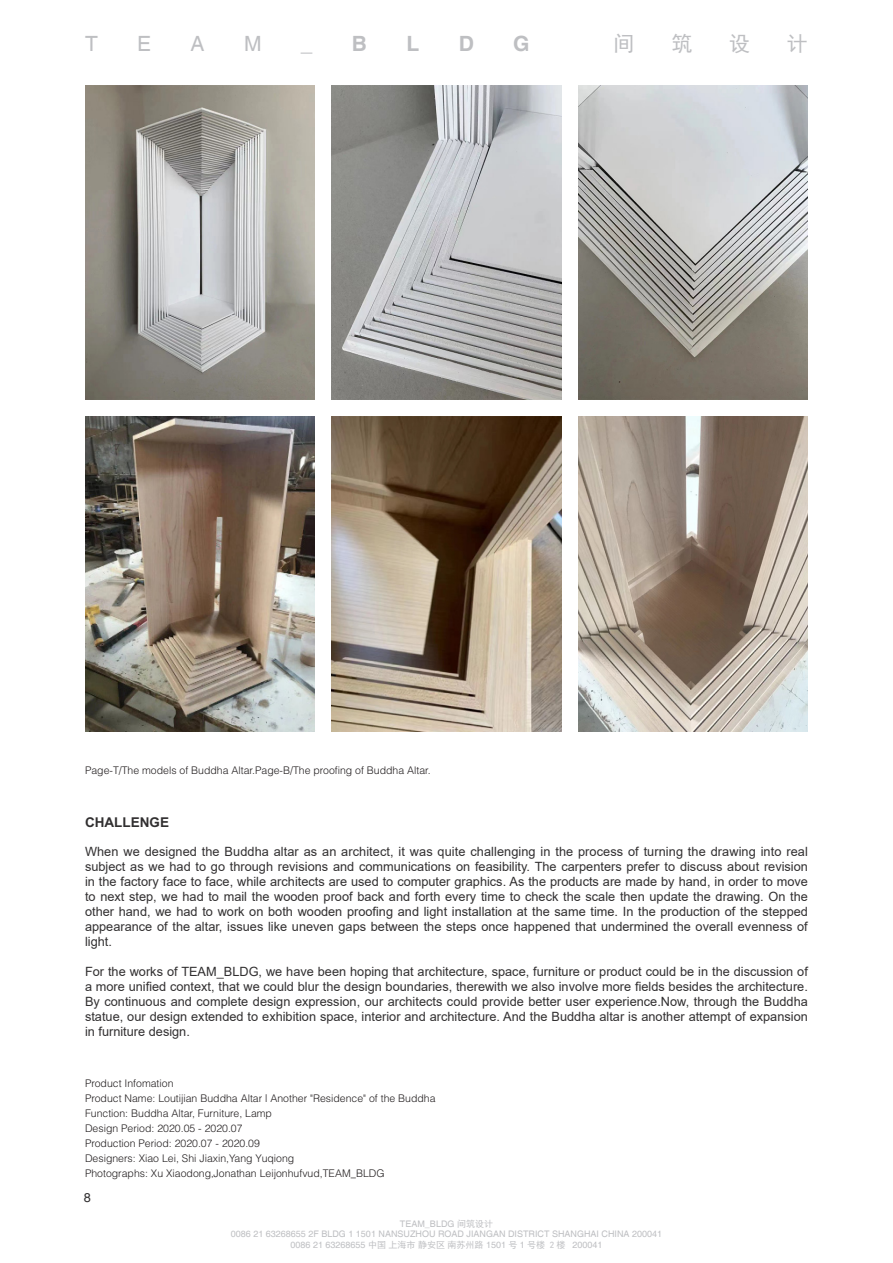
<style>
.page{position:relative;width:893px;height:1263px;background:#fff}
.page>*{position:absolute;margin:0;border:0;box-sizing:border-box;transform-origin:0 0}
.t1{font:21px "Helvetica";color:#bebfc2}
.t2{font:700 21px "Helvetica";color:#bebfc2}
.t3{font:21px "Sim Hei";color:#bebfc2}
.t4{font:700 13.5px "Arial";color:#312f30}
.t5{font:12.75px/15px "Arial";color:#312f30;text-align:justify}
.t6{font:12.75px "Helvetica";color:#312f30}
.t7{font:300 10.5px "Helvetica";color:#231f20}
.t8{font:9px/10.8px "Helvetica";color:#bebfc2;text-align:center}
.s1{font-family:"Adobe Song Std"}
.s2{font-family:"Sim Hei"}
</style>
<div class="page">
<img style="left:85px;top:85px;width:230px;height:315px">
<img style="left:332px;top:85px;width:229px;height:315px">
<img style="left:578px;top:85px;width:230px;height:315px">
<img style="left:85px;top:417px;width:230px;height:314px">
<img style="left:332px;top:417px;width:229px;height:314px">
<img style="left:578px;top:417px;width:230px;height:314px">
<h1 class="t1" style="left:85px;top:31px;width:14px">T</h1>
<h1 class="t1" style="left:137px;top:31px;width:16px">E</h1>
<h1 class="t1" style="left:191px;top:31px;width:16px">A</h1>
<h1 class="t1" style="left:244px;top:31px;width:19px">M</h1>
<h1 class="t1" style="left:301px;top:31px;width:13px">_</h1>
<h1 class="t2" style="left:352px;top:31px;width:17px">B</h1>
<h1 class="t2" style="left:406px;top:31px;width:14px">L</h1>
<h1 class="t2" style="left:459px;top:31px;width:17px">D</h1>
<h1 class="t2" style="left:513px;top:31px;width:18px">G</h1>
<h1 class="t3" style="left:613px;top:33px;width:22px">间</h1>
<h1 class="t3" style="left:671px;top:33px;width:22px">筑</h1>
<h1 class="t3" style="left:729px;top:33px;width:22px">设</h1>
<h1 class="t3" style="left:787px;top:33px;width:22px">计</h1>
<p class="t7" style="left:85px;top:764px;width:347px">Page-T/The models of Buddha Altar.Page-B/The proofing of Buddha Altar.</p>
<p class="t4" style="left:85px;top:814px;width:85px">CHALLENGE</p>
<p class="t5" style="left:85px;top:844px;width:724px">When we designed the Buddha altar as an architect, it was quite challenging in the process of turning the drawing into real subject as we had to go through revisions and communications on feasibility. The carpenters prefer to discuss about revision in the factory face to face, while architects are used to computer graphics. As the products are made by hand, in order to move to next step, we had to mail the wooden proof back and forth every time to check the scale then update the drawing. On the other hand, we had to work on both wooden proofing and light installation at the same time. In the production of the stepped appearance of the altar, issues like uneven gaps between the steps once happened that undermined the overall evenness of light.</p>
<p class="t5" style="left:85px;top:964px;width:724px">For the works of TEAM_BLDG, we have been hoping that architecture, space, furniture or product could be in the discussion of a more unified context, that we could blur the design boundaries, therewith we also involve more fields besides the architecture.<br>By continuous and complete design expression, our architects could provide better user experience.Now, through the Buddha statue, our design extended to exhibition space, interior and architecture. And the Buddha altar is another attempt of expansion in furniture design.</p>
<p class="t7" style="left:85px;top:1077px;width:90px">Product Infomation</p>
<p class="t7" style="left:85px;top:1092px;width:352px">Product Name: Loutijian Buddha Altar | Another "Residence" of the Buddha</p>
<p class="t7" style="left:85px;top:1107px;width:188px">Function: Buddha Altar, Furniture, Lamp</p>
<p class="t7" style="left:85px;top:1122px;width:159px">Design Period: 2020.05 - 2020.07</p>
<p class="t7" style="left:85px;top:1137px;width:176px">Production Period: 2020.07 - 2020.09</p>
<p class="t7" style="left:85px;top:1152px;width:211px">Designers: Xiao Lei, Shi Jiaxin,Yang Yuqiong</p>
<p class="t7" style="left:85px;top:1167px;width:301px">Photographs: Xu Xiaodong<span class="s1">,</span>Jonathan Leijonhufvud,TEAM_BLDG</p>
<p class="t6" style="left:84px;top:1190px;width:9px">8</p>
<p class="t8" style="left:231px;top:1218px;width:433px">TEAM_BLDG <span class="s2">间筑设计<br></span>0086 21 63268655 2F BLDG 1 1501 NANSUZHOU ROAD JIANGAN DISTRICT SHANGHAI CHINA 200041<br>0086 21 63268655 <span class="s2">中国上海市静安区南苏州路</span> 1501 <span class="s2">号</span> 1 <span class="s2">号楼 2 楼</span> 200041</p>
</div>
